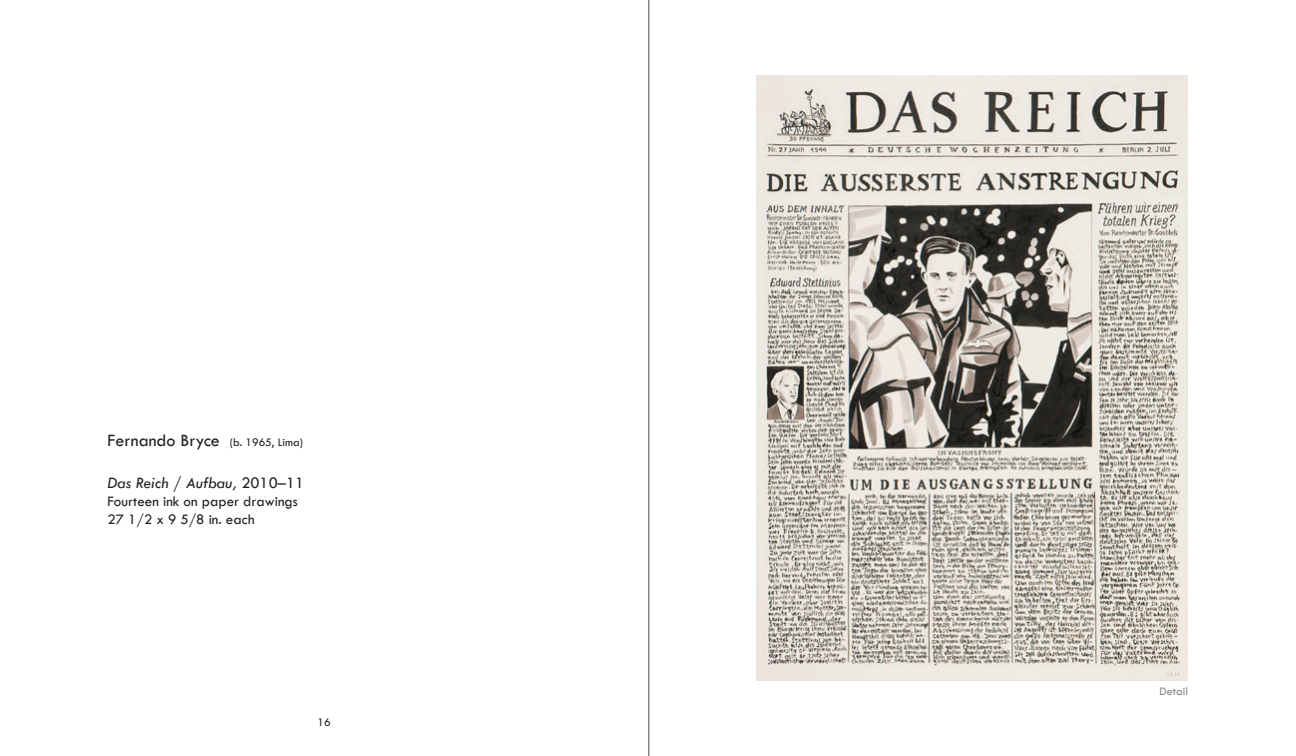
<style>
.page{position:relative;width:1296px;height:756px;background:#fff}
.page>*{position:absolute;margin:0;border:0;box-sizing:border-box;transform-origin:0 0}
.t1{font:18px "Tw Cen";color:#231f20}
.t2{font:italic 16.5px "Tw Cen";color:#231f20}
.t3{font:15px/18px "Tw Cen";color:#231f20}
.t4{font:12px "Tw Cen";color:#878385}
.t5{font:12px "Tw Cen";color:#231f20}
.s1{font-size:12px}
.s2{font-style:normal}
</style>
<div class="page">
<img style="left:756px;top:76px;width:432px;height:604px">
<hr style="left:648px;top:0;width:2px;height:756px;background:#878385">
<p class="t1" style="left:108px;top:431px;width:197px">Fernando Bryce <span class="s1">(b. 1965, Lima)</span></p>
<p class="t2" style="left:108px;top:474px;width:198px">Das Reich / Aufbau, <span class="s2">2010–11</span></p>
<p class="t3" style="left:108px;top:492px;width:192px">Fourteen ink on paper drawings<br>27 1/2 x 9 5/8 in. each</p>
<p class="t5" style="left:317px;top:716px;width:15px">16</p>
<p class="t4" style="left:1160px;top:685px;width:30px">Detail</p>
</div>
